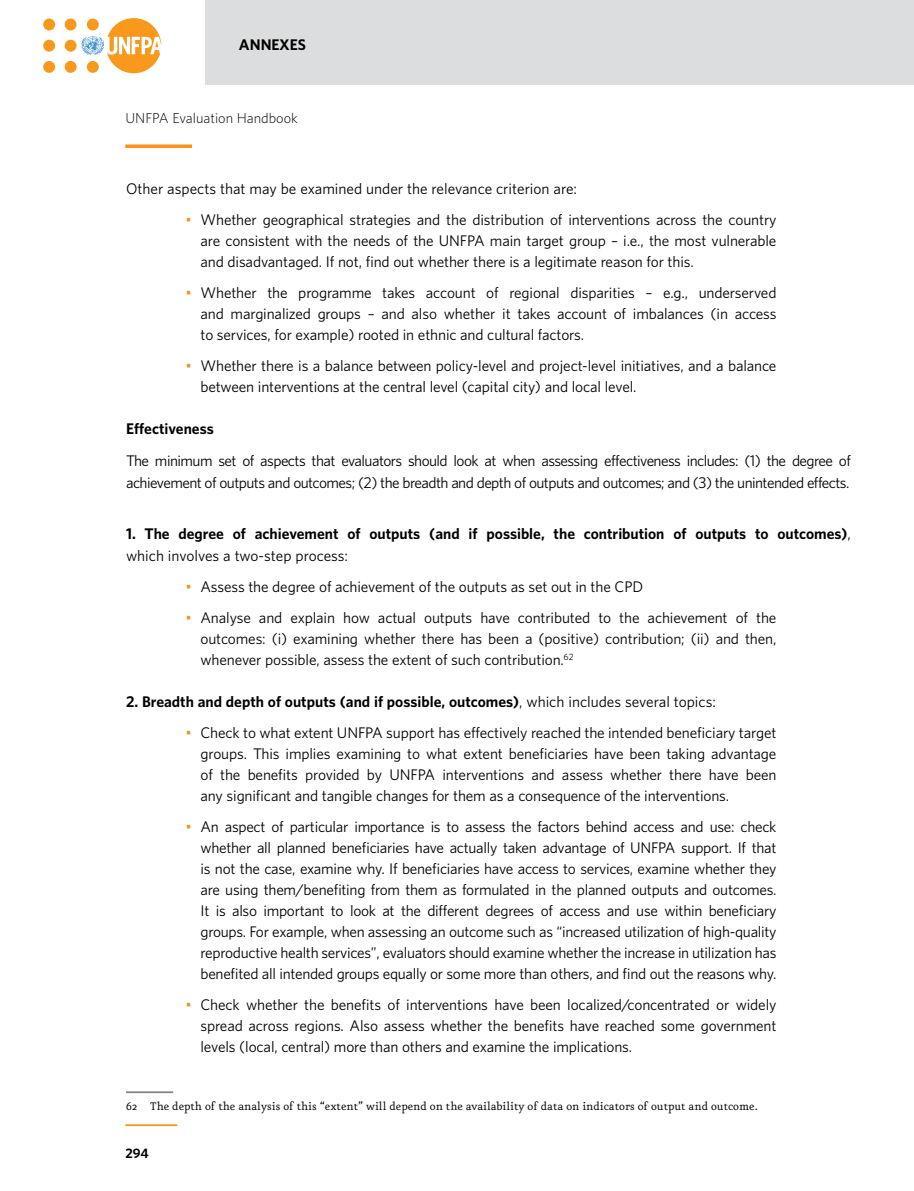
<style>
.page{position:relative;width:914px;height:1191px;background:#fff}
.page>*{position:absolute;margin:0;border:0;box-sizing:border-box;transform-origin:0 0}
.t1{font:14px/21px "UNFPA Text";letter-spacing:-.01em;color:#000;text-align:justify}
.t2{font:14px/21.9px "UNFPA Text";letter-spacing:-.04em;color:#000}
.t3{font:700 14px "UNFPA";color:#000}
.t4{font:13.12px "Eureka";color:#000}
.t5{font:300 13.12px "UNFPA";color:#000}
.t6{font:700 12.25px "UNFPA";color:#000}
.s1{color:#f7941e}
.s2{font-family:"UNFPA Text";font-weight:400}
</style>
<div class="page">
<svg style="left:125px;top:144px;width:67px;height:4px"></svg>
<div style="left:206px;top:0;width:708px;height:84px;background:#dcddde"></div>
<div style="left:65px;top:40px;width:12px;height:12px;background:#f8991d;border-radius:50%"></div>
<div style="left:65px;top:61px;width:12px;height:12px;background:#f8991d;border-radius:50%"></div>
<div style="left:65px;top:19px;width:12px;height:11px;background:#f8991d;border-radius:50%"></div>
<div style="left:43px;top:40px;width:12px;height:12px;background:#f8991d;border-radius:50%"></div>
<div style="left:43px;top:61px;width:12px;height:12px;background:#f8991d;border-radius:50%"></div>
<div style="left:43px;top:19px;width:12px;height:11px;background:#f8991d;border-radius:50%"></div>
<svg style="left:81px;top:18px;width:80px;height:55px"></svg>
<hr style="left:125px;top:1124px;width:52px;height:2px;background:#f7941e">
<hr style="left:126px;top:1091px;width:47px;height:2px;background:#808285">
<p class="t3" style="left:239px;top:35px;width:68px">ANNEXES</p>
<p class="t5" style="left:125px;top:110px;width:174px">UNFPA Evaluation Handbook</p>
<p class="t1" style="left:126px;top:178px;width:452px">Other aspects that may be examined under the relevance criterion are:</p>
<p class="t1" style="left:200px;top:209px;width:577px;text-indent:-15px"><span class="s1">•</span> Whether geographical strategies and the distribution of interventions across the country are consistent with the needs of the UNFPA main target group – i.e., the most vulnerable and disadvantaged. If not, find out whether there is a legitimate reason for this.</p>
<p class="t1" style="left:200px;top:282px;width:577px;text-indent:-15px"><span class="s1">•</span> Whether the programme takes account of regional disparities – e.g., underserved and marginalized groups – and also whether it takes account of imbalances (in access to services, for example) rooted in ethnic and cultural factors.</p>
<p class="t1" style="left:200px;top:355px;width:577px;text-indent:-15px"><span class="s1">•</span> Whether there is a balance between policy-level and project-level initiatives, and a balance between interventions at the central level (capital city) and local level.</p>
<p class="t3" style="left:126px;top:419px;width:89px">Effectiveness</p>
<p class="t2" style="left:126px;top:449px;width:726px">The minimum set of aspects that evaluators should look at when assessing effectiveness includes: (1) the degree of achievement of outputs and outcomes; (2) the breadth and depth of outputs and outcomes; and (3) the unintended effects.</p>
<p class="t3" style="left:126px;top:524px;width:726px">1. The degree of achievement of outputs (and if possible, the contribution of outputs to outcomes)<span class="s2">,</span></p>
<p class="t1" style="left:126px;top:545px;width:223px">which involves a two-step process:</p>
<p class="t1" style="left:186px;top:576px;width:459px"><span class="s1">•</span> Assess the degree of achievement of the outputs as set out in the CPD</p>
<p class="t1" style="left:200px;top:606px;width:577px;text-indent:-15px"><span class="s1">•</span> Analyse and explain how actual outputs have contributed to the achievement of the outcomes: (i) examining whether there has been a (positive) contribution; (ii) and then, whenever possible, assess the extent of such contribution.<sup>62</sup></p>
<p class="t3" style="left:126px;top:692px;width:591px">2. Breadth and depth of outputs (and if possible, outcomes)<span class="s2">, which includes several topics:</span></p>
<p class="t1" style="left:200px;top:721px;width:577px;text-indent:-15px"><span class="s1">•</span> Check to what extent UNFPA support has effectively reached the intended beneficiary target groups. This implies examining to what extent beneficiaries have been taking advantage of the benefits provided by UNFPA interventions and assess whether there have been any significant and tangible changes for them as a consequence of the interventions.</p>
<p class="t1" style="left:200px;top:815px;width:577px;text-indent:-15px"><span class="s1">•</span> An aspect of particular importance is to assess the factors behind access and use: check whether all planned beneficiaries have actually taken advantage of UNFPA support. If that is not the case, examine why. If beneficiaries have access to services, examine whether they are using them/benefiting from them as formulated in the planned outputs and outcomes.<br>It is also important to look at the different degrees of access and use within beneficiary groups. For example, when assessing an outcome such as “increased utilization of high-quality reproductive health services”, evaluators should examine whether the increase in utilization has benefited all intended groups equally or some more than others, and find out the reasons why.</p>
<p class="t1" style="left:200px;top:993px;width:577px;text-indent:-15px"><span class="s1">•</span> Check whether the benefits of interventions have been localized/concentrated or widely spread across regions. Also assess whether the benefits have reached some government levels (local, central) more than others and examine the implications.</p>
<p class="t4" style="left:126px;top:1100px;width:633px">62 The depth of the analysis of this “extent” will depend on the availability of data on indicators of output and outcome.</p>
<p class="t6" style="left:125px;top:1144px;width:25px">294</p>
</div>
